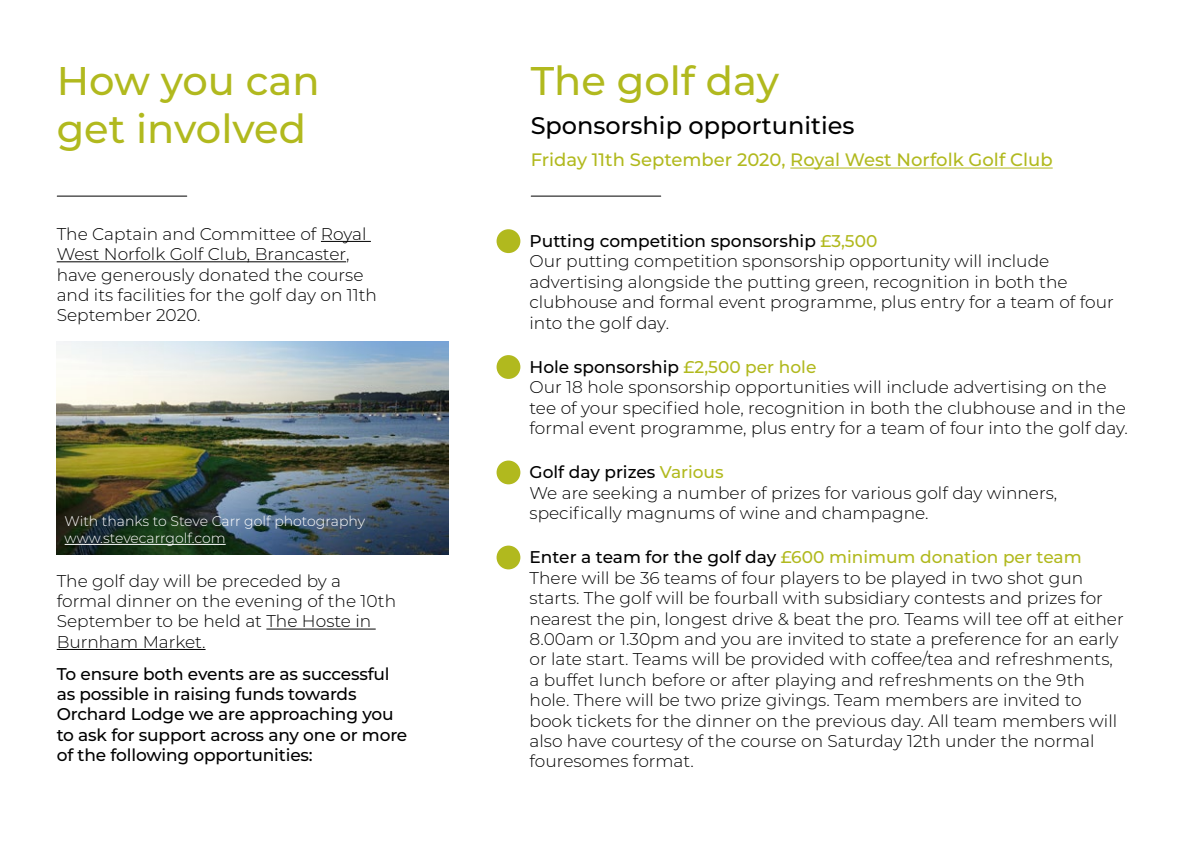
<style>
.page{position:relative;width:1191px;height:842px;background:#fff}
.page>*{position:absolute;margin:0;border:0;box-sizing:border-box;transform-origin:0 0}
.t1{font:500 40px/48px "Montserrat";color:#b1b91e}
.t2{font:500 24px "Montserrat";color:#000}
.t3{font:500 18px "Montserrat";color:#b1b91e}
.t4{font:300 17px/20.4px "Montserrat";color:#000}
.t5{font:500 17px/20.4px "Montserrat";letter-spacing:-.01em;color:#000}
.t6{font:300 14px/16.8px "Montserrat";color:#fff}
.s1{font-weight:500}
.s2{font-weight:500;color:#b1b91e}
</style>
<div class="page">
<hr style="left:790px;top:168px;width:262px;height:1px;background:#b1b91e">
<hr style="left:57px;top:196px;width:130px;height:1px;background:#000">
<hr style="left:531px;top:196px;width:130px;height:1px;background:#000">
<hr style="left:321px;top:241px;width:50px;height:1px;background:#000">
<hr style="left:57px;top:261px;width:289px;height:1px;background:#000">
<hr style="left:266px;top:629px;width:110px;height:1px;background:#000">
<hr style="left:57px;top:649px;width:148px;height:1px;background:#000">
<div style="left:496px;top:229px;width:24px;height:24px;background:#b1b91e;border-radius:50%"></div>
<div style="left:496px;top:355px;width:24px;height:24px;background:#b1b91e;border-radius:50%"></div>
<div style="left:496px;top:460px;width:24px;height:24px;background:#b1b91e;border-radius:50%"></div>
<div style="left:496px;top:546px;width:24px;height:23px;background:#b1b91e;border-radius:50%"></div>
<img style="left:57px;top:342px;width:391px;height:212px">
<hr style="left:65px;top:544px;width:161px;height:1px;background:#fff">
<h1 class="t1" style="left:57px;top:56px;width:264px">How you can get involved</h1>
<p class="t4" style="left:57px;top:223px;width:322px">The Captain and Committee of Royal<br>West Norfolk Golf Club, Brancaster, have generously donated the course and its facilities for the golf day on 11th<br>September 2020.</p>
<p class="t6" style="left:65px;top:512px;width:302px">With thanks to Steve Carr golf photography www.stevecarrgolf.com</p>
<p class="t4" style="left:57px;top:570px;width:341px">The golf day will be preceded by a formal dinner on the evening of the 10th<br>September to be held at The Hoste in<br>Burnham Market.</p>
<p class="t5" style="left:57px;top:663px;width:352px">To ensure both events are as successful as possible in raising funds towards Orchard Lodge we are approaching you to ask for support across any one or more of the following opportunities:</p>
<h1 class="t1" style="left:530px;top:56px;width:250px">The golf day</h1>
<h2 class="t2" style="left:530px;top:109px;width:325px">Sponsorship opportunities</h2>
<p class="t3" style="left:530px;top:147px;width:523px">Friday 11th September 2020, Royal West Norfolk Golf Club</p>
<p class="t4" style="left:529px;top:230px;width:586px"><span class="s1">Putting competition sponsorship</span> <span class="s2">£3,500<br></span>Our putting competition sponsorship opportunity will include advertising alongside the putting green, recognition in both the clubhouse and formal event programme, plus entry for a team of four into the golf day.</p>
<p class="t4" style="left:529px;top:356px;width:600px"><span class="s1">Hole sponsorship</span> <span class="s2">£2,500 per hole<br></span>Our 18 hole sponsorship opportunities will include advertising on the tee of your specified hole, recognition in both the clubhouse and in the formal event programme, plus entry for a team of four into the golf day.</p>
<p class="t4" style="left:529px;top:462px;width:529px"><span class="s1">Golf day prizes</span> <span class="s2">Various<br></span>We are seeking a number of prizes for various golf day winners, specifically magnums of wine and champagne.</p>
<p class="t4" style="left:529px;top:547px;width:595px"><span class="s1">Enter a team for the golf day</span> <span class="s2">£600 minimum donation per team </span>There will be 36 teams of four players to be played in two shot gun starts. The golf will be fourball with subsidiary contests and prizes for nearest the pin, longest drive &amp; beat the pro. Teams will tee off at either 8.00am or 1.30pm and you are invited to state a preference for an early or late start. Teams will be provided with coffee/tea and refreshments, a buffet lunch before or after playing and refreshments on the 9th hole. There will be two prize givings. Team members are invited to book tickets for the dinner on the previous day. All team members will also have courtesy of the course on Saturday 12th under the normal fouresomes format.</p>
</div>
